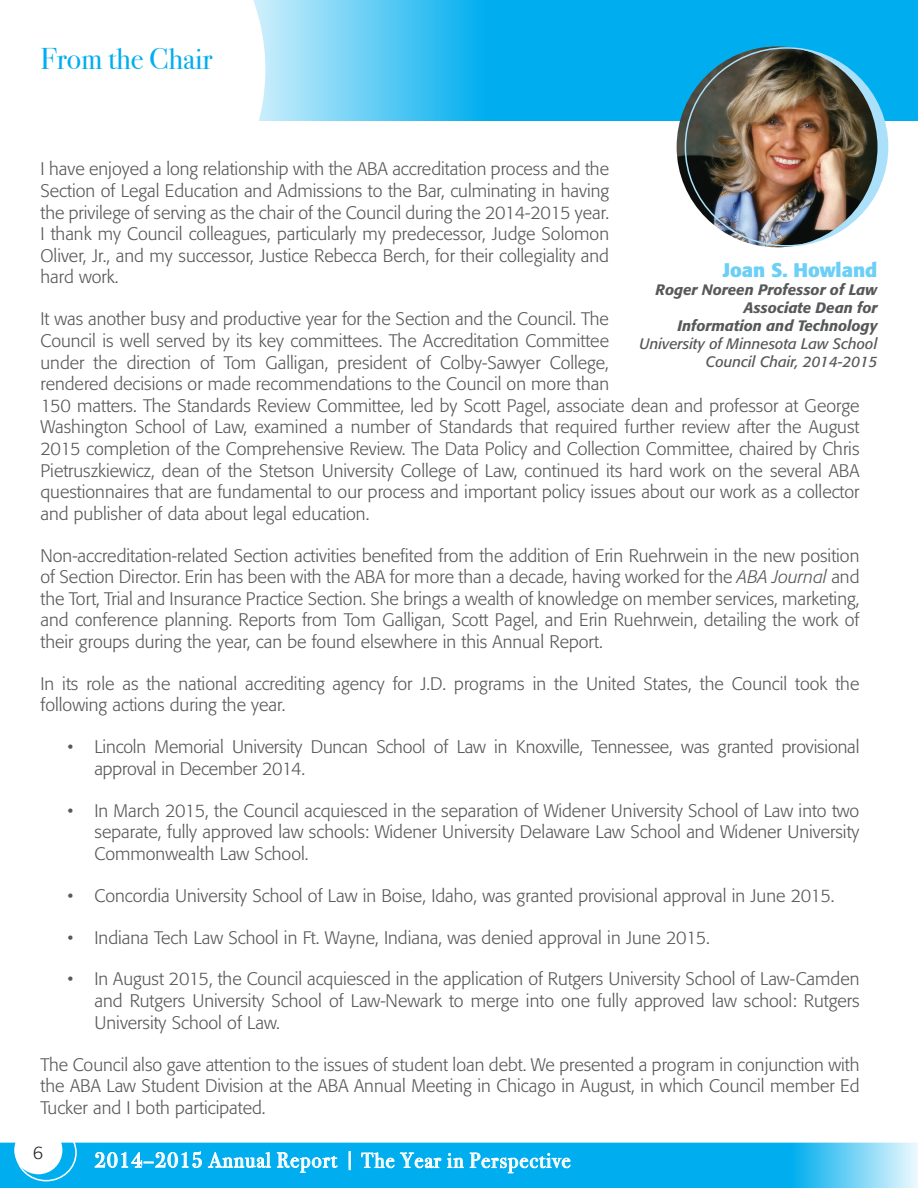
<style>
.page{position:relative;width:918px;height:1188px;background:#fff}
.page>*{position:absolute;margin:0;border:0;box-sizing:border-box;transform-origin:0 0}
.t1{font:30px "Bodoni Svty Two ITCTT Book";color:#00aeef}
.t2{font:21px "Bodoni Svty Two ITCTT Book";letter-spacing:.05em;color:#fff}
.t3{font:700 19.5px "Formata";color:#6bcff6}
.t4{font:300 18px/21.6px "Formata";color:#57585a;text-align:justify}
.t5{font:300 18px "Formata";color:#231f20}
.t6{font:italic 500 15px/18px "Formata";color:#57585a;text-align:right}
.s1{font-style:italic}
.s2{font-weight:400}
</style>
<div class="page">
<svg style="left:265px;top:0;width:653px;height:121px;background:#27baf1"></svg>
<svg style="left:253px;top:0;width:12px;height:121px"></svg>
<div style="left:685px;top:48px;width:203px;height:198px;background:#aae0f9;border-radius:50%"></div>
<img style="left:677px;top:46px;width:200px;height:201px;border-radius:100px">
<svg style="left:0;top:1143px;width:918px;height:45px;background:#25b9f1"></svg>
<p class="t1" style="left:40px;top:34px;width:174px">From the Chair</p>
<p class="t4" style="left:40px;top:159px;width:570px">I have enjoyed a long relationship with the ABA accreditation process and the Section of Legal Education and Admissions to the Bar, culminating in having the privilege of serving as the chair of the Council during the 2014-2015 year.<br>I thank my Council colleagues, particularly my predecessor, Judge Solomon Oliver, Jr., and my successor, Justice Rebecca Berch, for their collegiality and hard work.</p>
<p class="t4" style="left:40px;top:308px;width:821px;text-align:left">It was another busy and productive year for the Section and the Council. The<br>Council is well served by its key committees. The Accreditation Committee<br>under the direction of Tom Galligan, president of Colby-Sawyer College,<br>rendered decisions or made recommendations to the Council on more than<br>150 matters. The Standards Review Committee, led by Scott Pagel, associate dean and professor at George Washington School of Law, examined a number of Standards that required further review after the August 2015 completion of the Comprehensive Review. The Data Policy and Collection Committee, chaired by Chris Pietruszkiewicz, dean of the Stetson University College of Law, continued its hard work on the several ABA questionnaires that are fundamental to our process and important policy issues about our work as a collector and publisher of data about legal education.</p>
<p class="t4" style="left:40px;top:545px;width:821px">Non-accreditation-related Section activities benefited from the addition of Erin Ruehrwein in the new position of Section Director. Erin has been with the ABA for more than a decade, having worked for the <span class="s1">ABA Journal</span> and the Tort, Trial and Insurance Practice Section. She brings a wealth of knowledge on member services, marketing, and conference planning. Reports from Tom Galligan, Scott Pagel, and Erin Ruehrwein, detailing the work of their groups during the year, can be found elsewhere in this Annual Report.</p>
<p class="t4" style="left:40px;top:673px;width:820px">In its role as the national accrediting agency for J.D. programs in the United States, the Council took the following actions during the year.</p>
<p class="t4" style="left:94px;top:736px;width:766px;text-indent:-27px">• Lincoln Memorial University Duncan School of Law in Knoxville, Tennessee, was granted provisional approval in December 2014.</p>
<p class="t4" style="left:94px;top:800px;width:766px;text-indent:-27px">• In March 2015, the Council acquiesced in the separation of Widener University School of Law into two separate, fully approved law schools: Widener University Delaware Law School and Widener University Commonwealth Law School.</p>
<p class="t4" style="left:68px;top:885px;width:769px">• Concordia University School of Law in Boise, Idaho, was granted provisional approval in June 2015.</p>
<p class="t4" style="left:68px;top:927px;width:644px">• Indiana Tech Law School in Ft. Wayne, Indiana, was denied approval in June 2015.</p>
<p class="t4" style="left:94px;top:969px;width:767px;text-indent:-27px">• In August 2015, the Council acquiesced in the application of Rutgers University School of Law-Camden and Rutgers University School of Law-Newark to merge into one fully approved law school: Rutgers University School of Law.</p>
<p class="t4" style="left:40px;top:1054px;width:821px">The Council also gave attention to the issues of student loan debt. We presented a program in conjunction with the ABA Law Student Division at the ABA Annual Meeting in Chicago in August, in which Council member Ed Tucker and I both participated.</p>
<p class="t3" style="left:723px;top:257px;width:156px">Joan S. Howland</p>
<p class="t6" style="left:639px;top:280px;width:240px">Roger Noreen Professor of Law<br>Associate Dean for<br>Information and Technology<br><span class="s2">University of Minnesota Law School<br>Council Chair, 2014-2015</span></p>
<p class="t5" style="left:33px;top:1142px;width:12px">6</p>
<p class="t2" style="left:94px;top:1143px;width:478px">2014–2015 Annual Report | The Year in Perspective</p>
</div>
